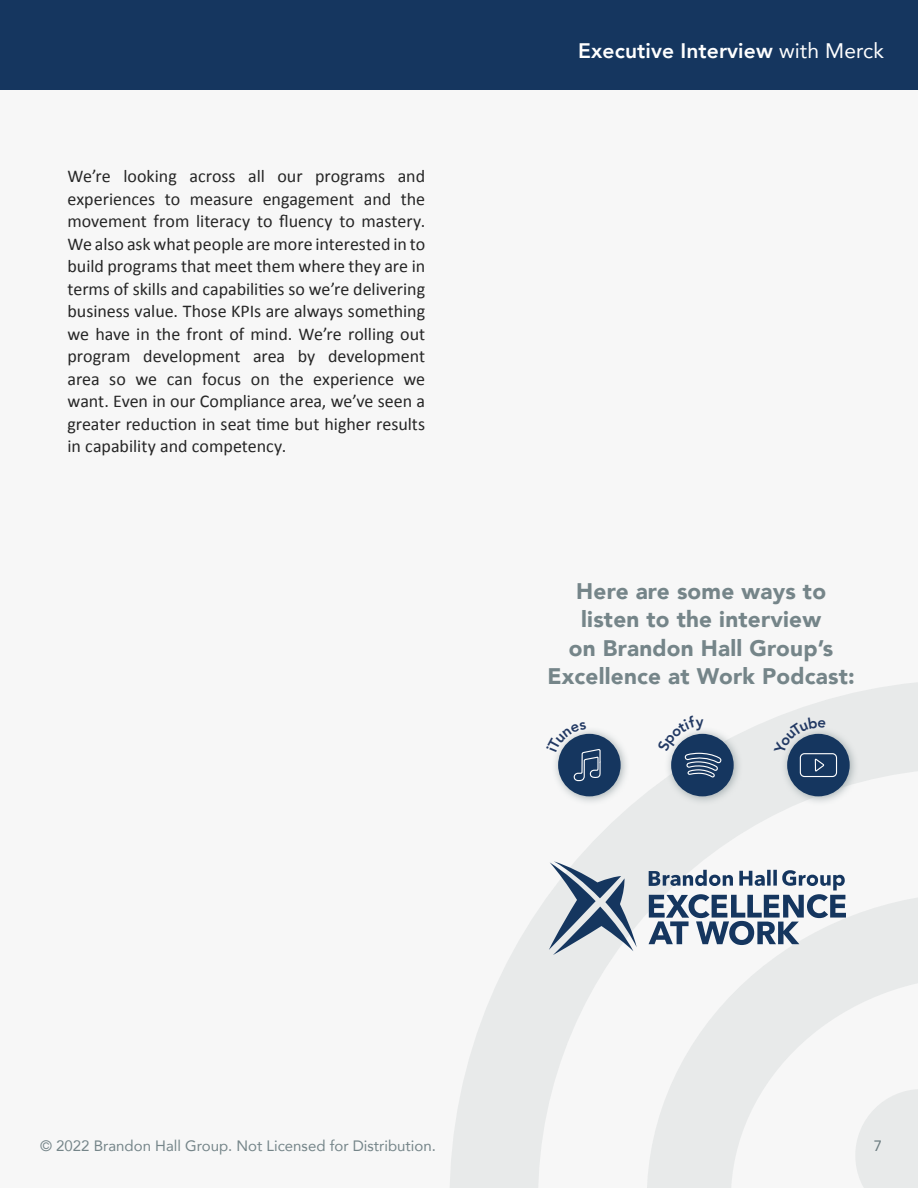
<style>
.page{position:relative;width:918px;height:1188px;background:#f7f7f7}
.page>*{position:absolute;margin:0;border:0;box-sizing:border-box;transform-origin:0 0}
.t1{font:900 22.5px/28.5px "Avenir";letter-spacing:.01em;color:#758589;text-align:center}
.t2{font:800 21px "Avenir";letter-spacing:.005em;color:#fff}
.body_copy{font:18px/22.5px "Calibri";color:#262626;text-align:justify}
.t3{font:15px "Avenir";color:#758589}
.s1{font-weight:400}
</style>
<div class="page">
<div style="left:0;top:0;width:918px;height:90px;background:#15365f"></div>
<svg style="left:450px;top:683px;width:468px;height:505px"></svg>
<svg style="left:605px;top:850px;width:313px;height:338px"></svg>
<svg style="left:855px;top:1089px;width:63px;height:99px"></svg>
<div style="left:551px;top:726px;width:79px;height:80px;background:#758589;opacity:.62"></div>
<div style="left:558px;top:734px;width:63px;height:62px;background:#15365f;border-radius:50%"></div>
<div style="left:664px;top:726px;width:79px;height:80px;background:#758589;opacity:.62"></div>
<div style="left:671px;top:734px;width:63px;height:62px;background:#15365f;border-radius:50%"></div>
<div style="left:780px;top:726px;width:79px;height:80px;background:#758589;opacity:.62"></div>
<div style="left:787px;top:734px;width:63px;height:62px;background:#15365f;border-radius:50%"></div>
<div style="left:800px;top:753px;width:37px;height:24px;border:1px solid #fff;border-radius:4px"></div>
<svg style="left:549px;top:861px;width:88px;height:94px"></svg>
<svg style="left:649px;top:870px;width:197px;height:75px"></svg>
<svg style="left:546px;top:722px;width:55px;height:60px"></svg>
<svg style="left:657px;top:716px;width:65px;height:63px"></svg>
<svg style="left:774px;top:683px;width:52px;height:88px"></svg>
<p class="body_copy" style="left:68px;top:165px;width:359px">We’re looking across all our programs and experiences to measure engagement and the movement from literacy to fluency to mastery.<br>We also ask what people are more interested in to build programs that meet them where they are in terms of skills and capabilities so we’re delivering business value. Those KPIs are always something we have in the front of mind. We’re rolling out program development area by development area so we can focus on the experience we want. Even in our Compliance area, we’ve seen a greater reduction in seat time but higher results in capability and competency.</p>
<p class="t2" style="left:578px;top:35px;width:307px">Executive Interview <span class="s1">with Merck</span></p>
<p class="t1" style="left:547px;top:576px;width:309px">Here are some ways to listen to the interview<br>on Brandon Hall Group’s<br>Excellence at Work Podcast:</p>
<p class="t3" style="left:40px;top:1133px;width:397px">© 2022 Brandon Hall Group. Not Licensed for Distribution.</p>
<p class="t3" style="left:874px;top:1133px;width:10px">7</p>
</div>
